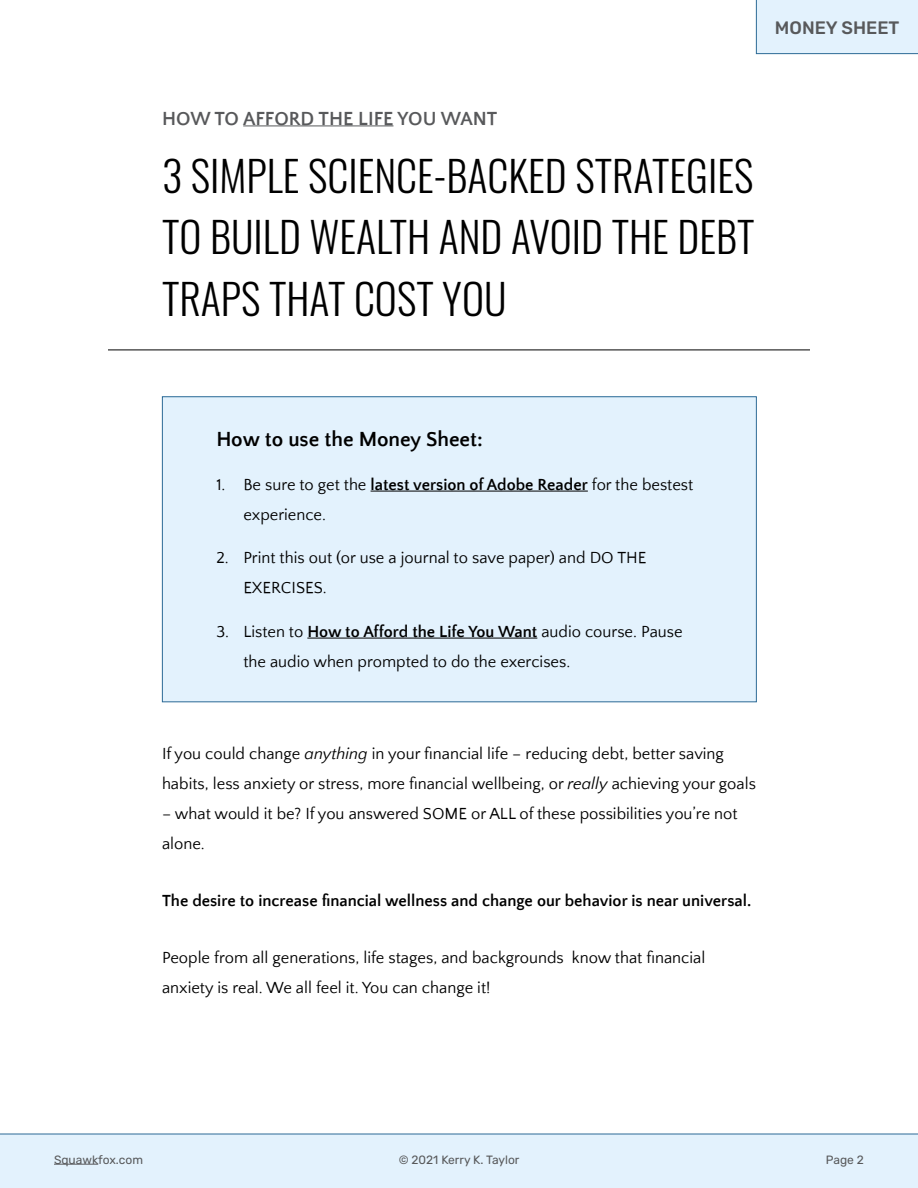
<style>
.page{position:relative;width:918px;height:1188px;background:#fff}
.page>*{position:absolute;margin:0;border:0;box-sizing:border-box;transform-origin:0 0}
.t1{font:300 42px/61.5px "Oswald";color:#000;text-align:justify}
.t2{font:700 21px "Quattrocento Sans";color:#000}
.t3{font:700 19.5px "Quattrocento Sans";color:#58595b}
.t4{font:500 18px "Rubik";color:#58595b}
.t5{font:16.5px/30px "Quattrocento Sans";color:#000}
.t6{font:700 16.5px "Quattrocento Sans";color:#000}
.t7{font:12px "Rubik";color:#58595b}
.s1{font-weight:700}
.s2{font-style:italic}
</style>
<div class="page">
<div style="left:0;top:1134px;width:918px;height:54px;background:#e3f2fd"></div>
<hr style="left:54px;top:1164px;width:44px;height:1px;background:#58595b">
<div style="left:756px;top:0;width:162px;height:54px;background:#e3f2fd"></div>
<div style="left:162px;top:397px;width:594px;height:305px;background:#e3f2fd"></div>
<hr style="left:371px;top:491px;width:217px;height:1px;background:#000">
<hr style="left:307px;top:638px;width:230px;height:1px;background:#000">
<hr style="left:243px;top:125px;width:151px;height:1px;background:#58595b">
<hr style="left:108px;top:350px;width:702px;height:1px;background:#000">
<p class="t4" style="left:775px;top:18px;width:126px">MONEY SHEET</p>
<p class="t3" style="left:162px;top:108px;width:337px">HOW TO AFFORD THE LIFE YOU WANT</p>
<h1 class="t1" style="left:162px;top:141px;width:594px">3 SIMPLE SCIENCE-BACKED STRATEGIES TO BUILD WEALTH AND AVOID THE DEBT TRAPS THAT COST YOU</h1>
<p class="t2" style="left:216px;top:429px;width:268px">How to use the Money Sheet:</p>
<p class="t5" style="left:243px;top:470px;width:452px;text-indent:-27px">1. Be sure to get the <span class="s1">latest version of Adobe Reader</span> for the bestest experience.</p>
<p class="t5" style="left:243px;top:544px;width:405px;text-indent:-27px">2. Print this out (or use a journal to save paper) and DO THE<br>EXERCISES.</p>
<p class="t5" style="left:243px;top:617px;width:441px;text-indent:-27px">3. Listen to <span class="s1">How to Afford the Life You Want</span> audio course. Pause the audio when prompted to do the exercises.</p>
<p class="t5" style="left:162px;top:739px;width:595px">If you could change <span class="s2">anything</span> in your financial life – reducing debt, better saving habits, less anxiety or stress, more financial wellbeing, or <span class="s2">really</span> achieving your goals</p>
<p class="t5" style="left:162px;top:799px;width:577px">– what would it be? If you answered SOME or ALL of these possibilities you’re not alone.</p>
<p class="t6" style="left:162px;top:892px;width:591px">The desire to increase financial wellness and change our behavior is near universal.</p>
<p class="t5" style="left:162px;top:943px;width:545px">People from all generations, life stages, and backgrounds know that financial anxiety is real. We all feel it. You can change it!</p>
<p class="t7" style="left:54px;top:1153px;width:91px">Squawkfox.com</p>
<p class="t7" style="left:399px;top:1153px;width:122px">© 2021 Kerry K. Taylor</p>
<p class="t7" style="left:826px;top:1153px;width:40px">Page 2</p>
</div>
